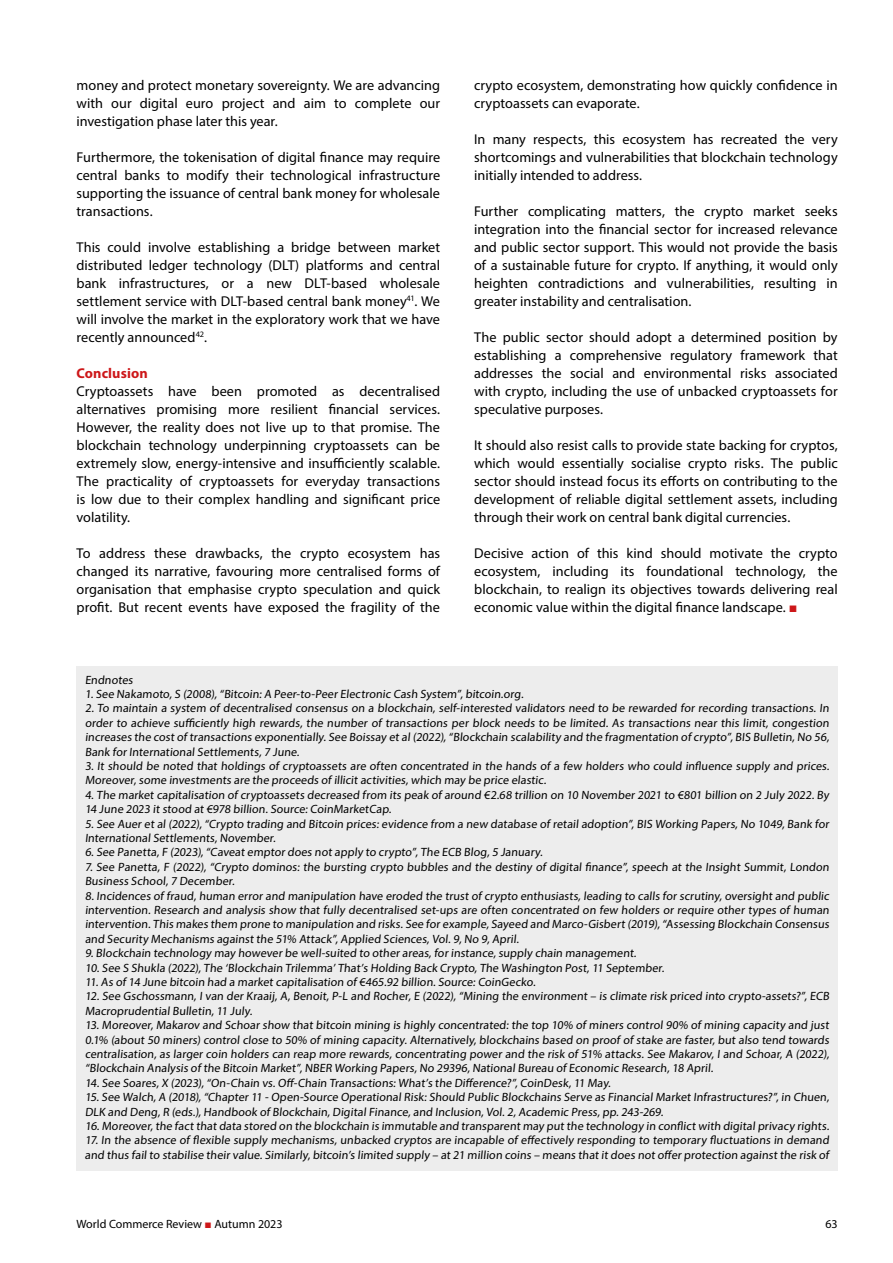
<style>
.page{position:relative;width:893px;height:1263px;background:#fff}
.page>*{position:absolute;margin:0;border:0;box-sizing:border-box;transform-origin:0 0}
.t1{font:14.25px/18px "Myriad Pro";color:#000;text-align:justify}
.t2{font:700 14.25px "Myriad Pro";letter-spacing:.01em;color:#cd1719}
.t3{font:12px/14.4px "Myriad Pro";color:#000}
.s1{font-family:"Times New Roman";color:#cd1719}
</style>
<div class="page">
<div style="left:77px;top:666px;width:761px;height:504px;background:#ededed"></div>
<p class="t1" style="left:77px;top:76px;width:365px">money and protect monetary sovereignty. We are advancing with our digital euro project and aim to complete our investigation phase later this year.</p>
<p class="t1" style="left:77px;top:148px;width:365px">Furthermore, the tokenisation of digital finance may require central banks to modify their technological infrastructure supporting the issuance of central bank money for wholesale transactions.</p>
<p class="t1" style="left:77px;top:238px;width:365px">This could involve establishing a bridge between market distributed ledger technology (DLT) platforms and central bank infrastructures, or a new DLT-based wholesale settlement service with DLT-based central bank money<sup>41</sup>. We will involve the market in the exploratory work that we have recently announced<sup>42</sup>.</p>
<p class="t2" style="left:77px;top:364px;width:73px">Conclusion</p>
<p class="t1" style="left:77px;top:382px;width:365px">Cryptoassets have been promoted as decentralised alternatives promising more resilient financial services.<br>However, the reality does not live up to that promise. The blockchain technology underpinning cryptoassets can be extremely slow, energy-intensive and insufficiently scalable.<br>The practicality of cryptoassets for everyday transactions is low due to their complex handling and significant price volatility.</p>
<p class="t1" style="left:77px;top:544px;width:365px">To address these drawbacks, the crypto ecosystem has changed its narrative, favouring more centralised forms of organisation that emphasise crypto speculation and quick profit. But recent events have exposed the fragility of the</p>
<p class="t1" style="left:474px;top:76px;width:365px">crypto ecosystem, demonstrating how quickly confidence in cryptoassets can evaporate.</p>
<p class="t1" style="left:474px;top:130px;width:365px">In many respects, this ecosystem has recreated the very shortcomings and vulnerabilities that blockchain technology initially intended to address.</p>
<p class="t1" style="left:474px;top:202px;width:365px">Further complicating matters, the crypto market seeks integration into the financial sector for increased relevance and public sector support. This would not provide the basis of a sustainable future for crypto. If anything, it would only heighten contradictions and vulnerabilities, resulting in greater instability and centralisation.</p>
<p class="t1" style="left:474px;top:328px;width:365px">The public sector should adopt a determined position by establishing a comprehensive regulatory framework that addresses the social and environmental risks associated with crypto, including the use of unbacked cryptoassets for speculative purposes.</p>
<p class="t1" style="left:474px;top:436px;width:365px">It should also resist calls to provide state backing for cryptos, which would essentially socialise crypto risks. The public sector should instead focus its efforts on contributing to the development of reliable digital settlement assets, including through their work on central bank digital currencies.</p>
<p class="t1" style="left:474px;top:544px;width:365px">Decisive action of this kind should motivate the crypto ecosystem, including its foundational technology, the blockchain, to realign its objectives towards delivering real economic value within the digital finance landscape. <span class="s1">■</span></p>
<p class="t3" style="left:85px;top:672px;width:51px">Endnotes</p>
<p class="t3" style="left:85px;top:686px;width:441px">1. See Nakamoto, S (2008), “Bitcoin: A Peer-to-Peer Electronic Cash System”, bitcoin.org.</p>
<p class="t3" style="left:85px;top:701px;width:747px;text-align:justify">2. To maintain a system of decentralised consensus on a blockchain, self-interested validators need to be rewarded for recording transactions. In order to achieve sufficiently high rewards, the number of transactions per block needs to be limited. As transactions near this limit, congestion increases the cost of transactions exponentially. See Boissay et al (2022), “Blockchain scalability and the fragmentation of crypto”, BIS Bulletin, No 56, Bank for International Settlements, 7 June.</p>
<p class="t3" style="left:85px;top:758px;width:747px">3. It should be noted that holdings of cryptoassets are often concentrated in the hands of a few holders who could influence supply and prices.<br>Moreover, some investments are the proceeds of illicit activities, which may be price elastic.</p>
<p class="t3" style="left:85px;top:787px;width:747px">4. The market capitalisation of cryptoassets decreased from its peak of around €2.68 trillion on 10 November 2021 to €801 billion on 2 July 2022. By<br>14 June 2023 it stood at €978 billion. Source: CoinMarketCap.</p>
<p class="t3" style="left:85px;top:816px;width:747px">5. See Auer et al (2022), “Crypto trading and Bitcoin prices: evidence from a new database of retail adoption”, BIS Working Papers, No 1049, Bank for<br>International Settlements, November.</p>
<p class="t3" style="left:85px;top:845px;width:461px">6. See Panetta, F (2023), “Caveat emptor does not apply to crypto”, The ECB Blog, 5 January.</p>
<p class="t3" style="left:85px;top:859px;width:747px">7. See Panetta, F (2022), “Crypto dominos: the bursting crypto bubbles and the destiny of digital finance”, speech at the Insight Summit, London<br>Business School, 7 December.</p>
<p class="t3" style="left:85px;top:888px;width:747px;text-align:justify">8. Incidences of fraud, human error and manipulation have eroded the trust of crypto enthusiasts, leading to calls for scrutiny, oversight and public intervention. Research and analysis show that fully decentralised set-ups are often concentrated on few holders or require other types of human intervention. This makes them prone to manipulation and risks. See for example, Sayeed and Marco-Gisbert (2019), “Assessing Blockchain Consensus and Security Mechanisms against the 51% Attack”, Applied Sciences, Vol. 9, No 9, April.</p>
<p class="t3" style="left:85px;top:946px;width:554px">9. Blockchain technology may however be well-suited to other areas, for instance, supply chain management.</p>
<p class="t3" style="left:85px;top:960px;width:582px">10. See S Shukla (2022), The ‘Blockchain Trilemma’ That’s Holding Back Crypto, The Washington Post, 11 September.</p>
<p class="t3" style="left:85px;top:974px;width:454px">11. As of 14 June bitcoin had a market capitalisation of €465.92 billion. Source: CoinGecko.</p>
<p class="t3" style="left:85px;top:989px;width:747px">12. See Gschossmann, I van der Kraaij, A, Benoit, P-L and Rocher, E (2022), “Mining the environment – is climate risk priced into crypto-assets?”, ECB<br>Macroprudential Bulletin, 11 July.</p>
<p class="t3" style="left:85px;top:1018px;width:747px;text-align:justify">13. Moreover, Makarov and Schoar show that bitcoin mining is highly concentrated: the top 10% of miners control 90% of mining capacity and just 0.1% (about 50 miners) control close to 50% of mining capacity. Alternatively, blockchains based on proof of stake are faster, but also tend towards centralisation, as larger coin holders can reap more rewards, concentrating power and the risk of 51% attacks. See Makarov, I and Schoar, A (2022), “Blockchain Analysis of the Bitcoin Market”, NBER Working Papers, No 29396, National Bureau of Economic Research, 18 April.</p>
<p class="t3" style="left:85px;top:1075px;width:529px">14. See Soares, X (2023), “On-Chain vs. Off-Chain Transactions: What’s the Difference?”, CoinDesk, 11 May.</p>
<p class="t3" style="left:85px;top:1090px;width:747px">15. See Walch, A (2018), “Chapter 11 - Open-Source Operational Risk: Should Public Blockchains Serve as Financial Market Infrastructures?”, in Chuen,<br>DLK and Deng, R (eds.), Handbook of Blockchain, Digital Finance, and Inclusion, Vol. 2, Academic Press, pp. 243-269.</p>
<p class="t3" style="left:85px;top:1118px;width:747px">16. Moreover, the fact that data stored on the blockchain is immutable and transparent may put the technology in conflict with digital privacy rights.</p>
<p class="t3" style="left:85px;top:1133px;width:747px">17. In the absence of flexible supply mechanisms, unbacked cryptos are incapable of effectively responding to temporary fluctuations in demand and thus fail to stabilise their value. Similarly, bitcoin’s limited supply – at 21 million coins – means that it does not offer protection against the risk of</p>
<p class="t3" style="left:77px;top:1216px;width:208px">World Commerce Review <span class="s1">■</span> Autumn 2023</p>
<p class="t3" style="left:825px;top:1216px;width:14px">63</p>
</div>
